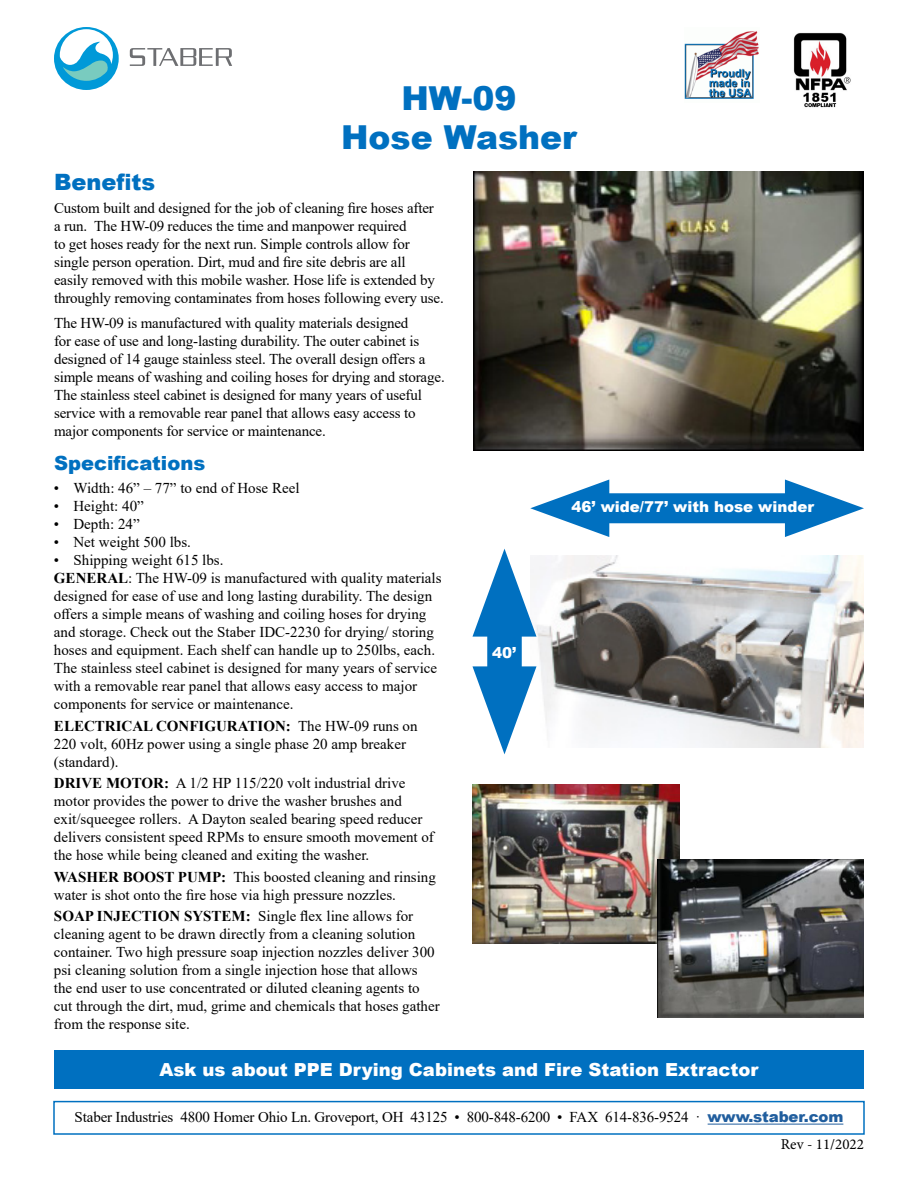
<style>
.page{position:relative;width:918px;height:1188px;background:#fff}
.page>*{position:absolute;margin:0;border:0;box-sizing:border-box;transform-origin:0 0}
.t1{font:900 33px/39.6px "Arial";color:#0070c0;text-align:center}
.t2{font:900 22.5px "Arial";color:#0070c0}
.t3{font:900 19.5px "Arial";color:#0070c0}
.t4{font:900 18px "Arial";color:#fff}
.t5{font:15px/18px "Times New Roman";color:#000}
.t6{font:900 15px "Arial";color:#fff}
.t7{font:15px "Minion Pro";color:#000}
.s1{font-weight:700}
.s2{font-family:"Arial";font-weight:900;color:#215e9e}
</style>
<div class="page">
<svg style="left:130px;top:48px;width:102px;height:18px"></svg>
<svg style="left:54px;top:27px;width:65px;height:63px"></svg>
<img style="left:793px;top:33px;width:58px;height:75px">
<img style="left:684px;top:31px;width:75px;height:68px">
<div style="left:53px;top:1101px;width:812px;height:34px;border:2px solid #0070c0"></div>
<hr style="left:708px;top:1124px;width:135px;height:1px;background:#215e9e">
<img style="left:474px;top:172px;width:390px;height:279px">
<img style="left:537px;top:556px;width:327px;height:191px">
<div style="left:580px;top:493px;width:234px;height:30px;background:#0070c0"></div>
<svg style="left:530px;top:480px;width:79px;height:57px"></svg>
<svg style="left:785px;top:480px;width:79px;height:57px"></svg>
<div style="left:487px;top:605px;width:35px;height:93px;background:#0070c0"></div>
<svg style="left:472px;top:666px;width:65px;height:88px"></svg>
<svg style="left:472px;top:549px;width:65px;height:88px"></svg>
<img style="left:472px;top:784px;width:207px;height:160px">
<img style="left:658px;top:860px;width:206px;height:157px">
<div style="left:54px;top:1050px;width:810px;height:39px;background:#0070c0"></div>
<h2 class="t2" style="left:54px;top:166px;width:103px">Benefits</h2>
<h1 class="t1" style="left:341px;top:77px;width:237px">HW-09<br>Hose Washer</h1>
<p class="t5" style="left:54px;top:198px;width:391px">Custom built and designed for the job of cleaning fire hoses after a run. The HW-09 reduces the time and manpower required<br>to get hoses ready for the next run. Simple controls allow for single person operation. Dirt, mud and fire site debris are all<br>easily removed with this mobile washer. Hose life is extended by throughly removing contaminates from hoses following every use.</p>
<p class="t5" style="left:54px;top:314px;width:392px">The HW-09 is manufactured with quality materials designed<br>for ease of use and long-lasting durability. The outer cabinet is designed of 14 gauge stainless steel. The overall design offers a simple means of washing and coiling hoses for drying and storage.<br>The stainless steel cabinet is designed for many years of useful service with a removable rear panel that allows easy access to major components for service or maintenance.</p>
<h3 class="t3" style="left:54px;top:449px;width:153px">Specifications</h3>
<p class="t5" style="left:54px;top:479px;width:247px">• Width: 46” – 77” to end of Hose Reel</p>
<p class="t5" style="left:54px;top:497px;width:91px">• Height: 40”</p>
<p class="t5" style="left:54px;top:515px;width:87px">• Depth: 24”</p>
<p class="t5" style="left:54px;top:533px;width:138px">• Net weight 500 lbs.</p>
<p class="t5" style="left:54px;top:551px;width:389px">• Shipping weight 615 lbs.<br><span class="s1">GENERAL</span>: The HW-09 is manufactured with quality materials designed for ease of use and long lasting durability. The design offers a simple means of washing and coiling hoses for drying and storage. Check out the Staber IDC-2230 for drying/ storing hoses and equipment. Each shelf can handle up to 250lbs, each.<br>The stainless steel cabinet is designed for many years of service with a removable rear panel that allows easy access to major components for service or maintenance.</p>
<p class="t5" style="left:54px;top:716px;width:365px"><span class="s1">ELECTRICAL CONFIGURATION:</span> The HW-09 runs on<br>220 volt, 60Hz power using a single phase 20 amp breaker (standard).</p>
<p class="t5" style="left:54px;top:774px;width:381px"><span class="s1">DRIVE MOTOR:</span> A 1/2 HP 115/220 volt industrial drive motor provides the power to drive the washer brushes and exit/squeegee rollers. A Dayton sealed bearing speed reducer delivers consistent speed RPMs to ensure smooth movement of the hose while being cleaned and exiting the washer.</p>
<p class="t5" style="left:54px;top:867px;width:383px"><span class="s1">WASHER BOOST PUMP:</span> This boosted cleaning and rinsing water is shot onto the fire hose via high pressure nozzles.</p>
<p class="t5" style="left:54px;top:907px;width:387px"><span class="s1">SOAP INJECTION SYSTEM:</span> Single flex line allows for cleaning agent to be drawn directly from a cleaning solution container. Two high pressure soap injection nozzles deliver 300 psi cleaning solution from a single injection hose that allows the end user to use concentrated or diluted cleaning agents to cut through the dirt, mud, grime and chemicals that hoses gather from the response site.</p>
<p class="t6" style="left:492px;top:641px;width:26px">40’</p>
<p class="t6" style="left:572px;top:496px;width:244px">46’ wide/77’ with hose winder</p>
<p class="t4" style="left:160px;top:1057px;width:600px">Ask us about PPE Drying Cabinets and Fire Station Extractor</p>
<p class="t5" style="left:75px;top:1108px;width:770px">Staber Industries 4800 Homer Ohio Ln. Groveport, OH 43125 • 800-848-6200 • FAX 614-836-9524 · <span class="s2">www.staber.com</span></p>
<p class="t7" style="left:781px;top:1135px;width:85px">Rev - 11/2022</p>
</div>
